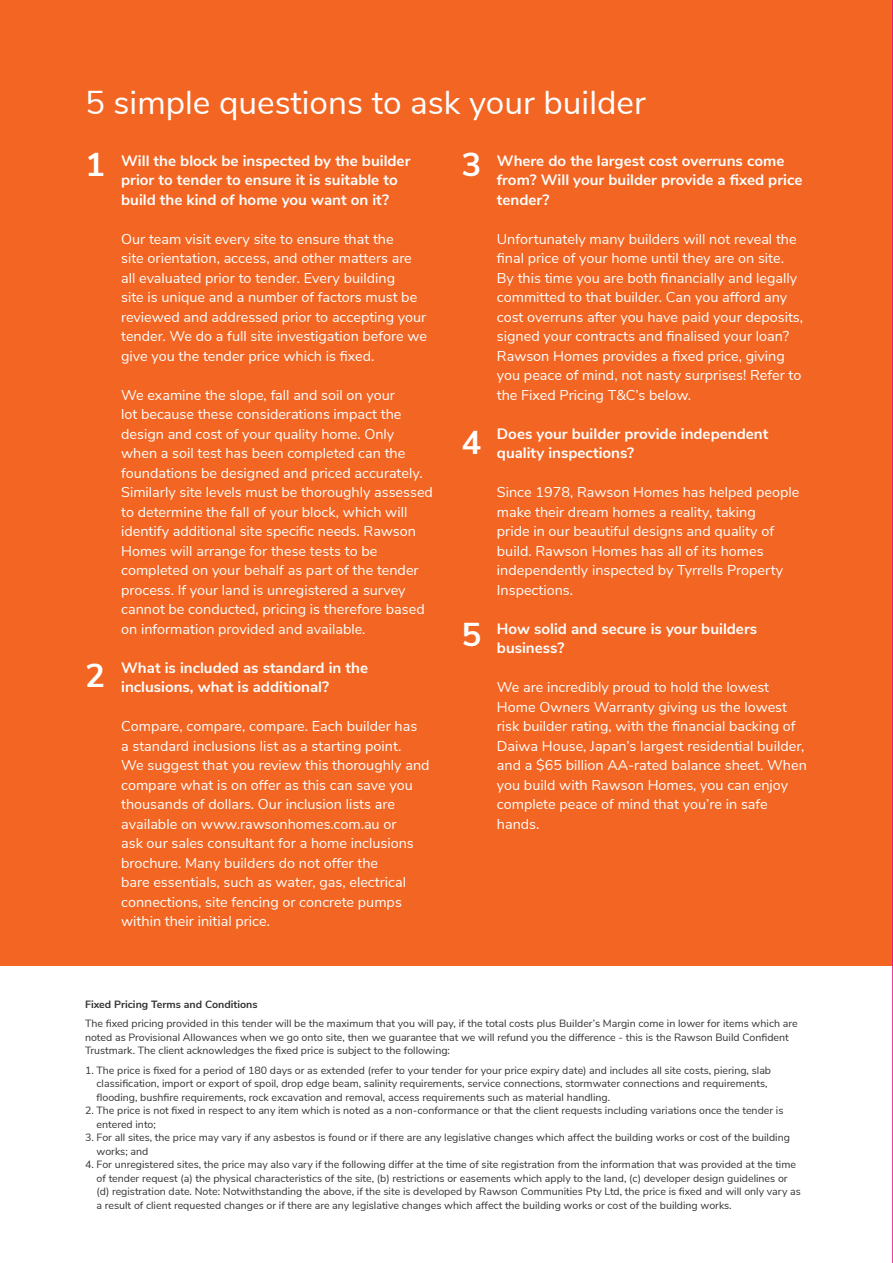
<style>
.page{position:relative;width:893px;height:1263px;background:#fff}
.page>*{position:absolute;margin:0;border:0;box-sizing:border-box;transform-origin:0 0}
.t1{font:33px "Nunito Sans";color:#fff}
.t2{font:700 33px "Nunito Sans";color:#fff}
.t3{font:700 15px/19.5px "Nunito Sans";color:#fff}
.t4{font:14.25px/19.5px "Nunito Sans";color:#fff}
.t5{font:10.5px/13.5px "Nunito Sans";color:#333334}
.t6{font:700 10.5px "Nunito Sans";color:#333334}
</style>
<div class="page">
<div style="left:0;top:0;width:893px;height:965px;background:#f26522"></div>
<hr style="left:892px;top:0;width:1px;height:1263px;background:#ec008c">
<h1 class="t1" style="left:85px;top:78px;width:562px">5 simple questions to ask your builder</h1>
<h1 class="t2" style="left:85px;top:141px;width:21px">1</h1>
<h1 class="t2" style="left:462px;top:141px;width:21px">3</h1>
<p class="t3" style="left:121px;top:150px;width:291px">Will the block be inspected by the builder prior to tender to ensure it is suitable to build the kind of home you want on it?</p>
<p class="t4" style="left:121px;top:228px;width:307px">Our team visit every site to ensure that the<br>site orientation, access, and other matters are all evaluated prior to tender. Every building<br>site is unique and a number of factors must be reviewed and addressed prior to accepting your tender. We do a full site investigation before we give you the tender price which is fixed.</p>
<p class="t4" style="left:121px;top:384px;width:313px">We examine the slope, fall and soil on your<br>lot because these considerations impact the design and cost of your quality home. Only when a soil test has been completed can the foundations be designed and priced accurately.<br>Similarly site levels must be thoroughly assessed to determine the fall of your block, which will identify additional site specific needs. Rawson Homes will arrange for these tests to be completed on your behalf as part of the tender process. If your land is unregistered a survey cannot be conducted, pricing is therefore based on information provided and available.</p>
<p class="t3" style="left:121px;top:657px;width:248px">What is included as standard in the inclusions, what is additional?</p>
<p class="t4" style="left:121px;top:716px;width:310px">Compare, compare, compare. Each builder has<br>a standard inclusions list as a starting point.<br>We suggest that you review this thoroughly and compare what is on offer as this can save you thousands of dollars. Our inclusion lists are available on www.rawsonhomes.com.au or<br>ask our sales consultant for a home inclusions brochure. Many builders do not offer the<br>bare essentials, such as water, gas, electrical connections, site fencing or concrete pumps within their initial price.</p>
<p class="t3" style="left:497px;top:150px;width:307px">Where do the largest cost overruns come from? Will your builder provide a fixed price tender?</p>
<p class="t4" style="left:497px;top:228px;width:308px">Unfortunately many builders will not reveal the final price of your home until they are on site.<br>By this time you are both financially and legally committed to that builder. Can you afford any cost overruns after you have paid your deposits, signed your contracts and finalised your loan?<br>Rawson Homes provides a fixed price, giving you peace of mind, not nasty surprises! Refer to the Fixed Pricing T&amp;C’s below.</p>
<p class="t3" style="left:497px;top:423px;width:273px">Does your builder provide independent quality inspections?</p>
<p class="t4" style="left:497px;top:482px;width:304px">Since 1978, Rawson Homes has helped people make their dream homes a reality, taking<br>pride in our beautiful designs and quality of build. Rawson Homes has all of its homes independently inspected by Tyrrells Property Inspections.</p>
<p class="t3" style="left:497px;top:618px;width:262px">How solid and secure is your builders business?</p>
<p class="t4" style="left:497px;top:677px;width:311px">We are incredibly proud to hold the lowest Home Owners Warranty giving us the lowest risk builder rating, with the financial backing of Daiwa House, Japan’s largest residential builder, and a $65 billion AA-rated balance sheet. When you build with Rawson Homes, you can enjoy complete peace of mind that you’re in safe hands.</p>
<h1 class="t2" style="left:462px;top:418px;width:21px">4</h1>
<h1 class="t2" style="left:462px;top:610px;width:21px">5</h1>
<h1 class="t2" style="left:85px;top:651px;width:22px">2</h1>
<p class="t6" style="left:85px;top:996px;width:174px">Fixed Pricing Terms and Conditions</p>
<p class="t5" style="left:85px;top:1016px;width:714px">The fixed pricing provided in this tender will be the maximum that you will pay, if the total costs plus Builder’s Margin come in lower for items which are noted as Provisional Allowances when we go onto site, then we guarantee that we will refund you the difference - this is the Rawson Build Confident<br>Trustmark. The client acknowledges the fixed price is subject to the following:</p>
<p class="t5" style="left:97px;top:1063px;width:676px;text-indent:-12px">1. The price is fixed for a period of 180 days or as extended (refer to your tender for your price expiry date) and includes all site costs, piering, slab classification, import or export of spoil, drop edge beam, salinity requirements, service connections, stormwater connections and requirements, flooding, bushfire requirements, rock excavation and removal, access requirements such as material handling.</p>
<p class="t5" style="left:97px;top:1103px;width:688px;text-indent:-12px">2. The price is not fixed in respect to any item which is noted as a non-conformance or that the client requests including variations once the tender is entered into;</p>
<p class="t5" style="left:97px;top:1130px;width:695px;text-indent:-12px">3. For all sites, the price may vary if any asbestos is found or if there are any legislative changes which affect the building works or cost of the building works; and</p>
<p class="t5" style="left:97px;top:1157px;width:706px;text-indent:-12px">4. For unregistered sites, the price may also vary if the following differ at the time of site registration from the information that was provided at the time of tender request (a) the physical characteristics of the site, (b) restrictions or easements which apply to the land, (c) developer design guidelines or (d) registration date. Note: Notwithstanding the above, if the site is developed by Rawson Communities Pty Ltd, the price is fixed and will only vary as a result of client requested changes or if there are any legislative changes which affect the building works or cost of the building works.</p>
</div>
